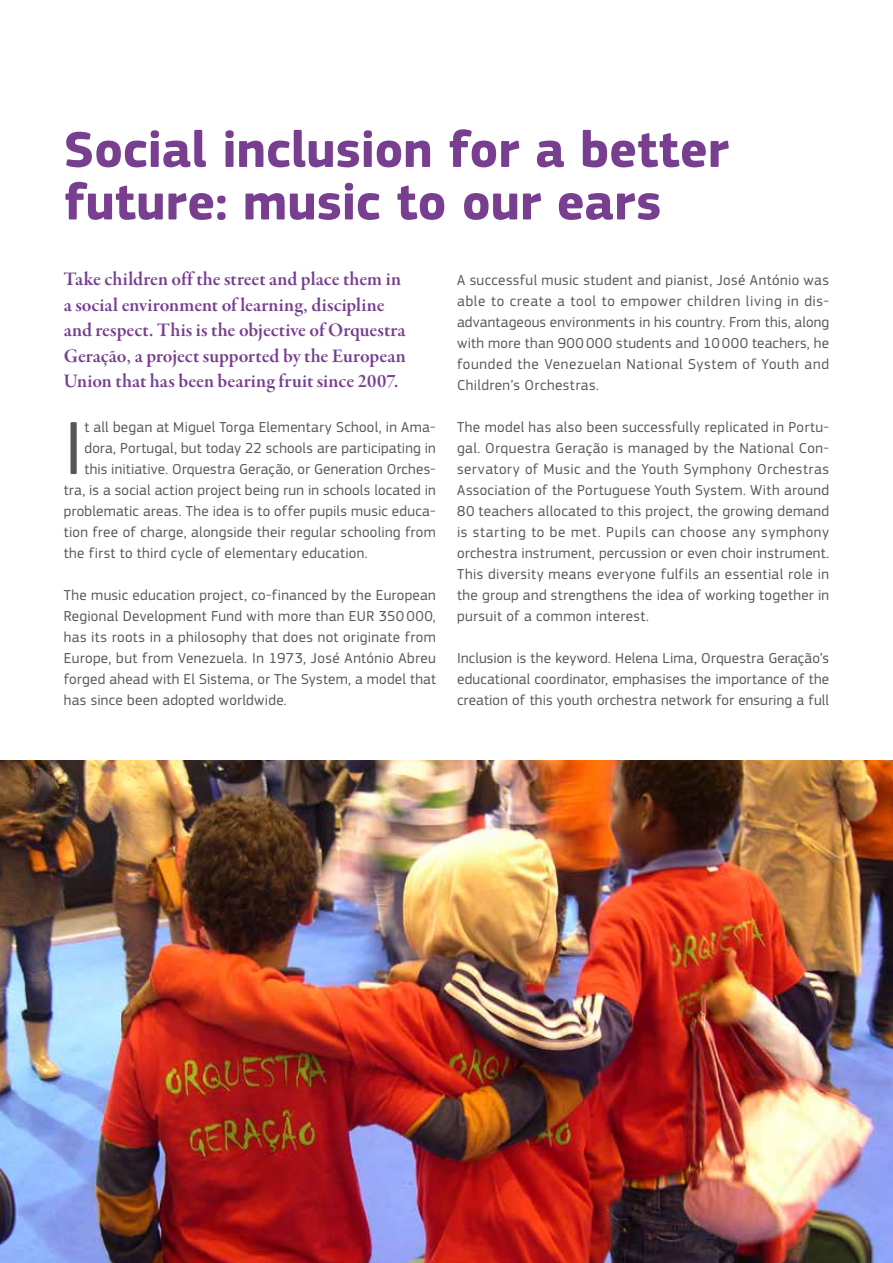
<style>
.page{position:relative;width:893px;height:1263px;background:#fff}
.page>*{position:absolute;margin:0;border:0;box-sizing:border-box;transform-origin:0 0}
.t1{font:78.3px "EC Square Sans Pro";color:#575756}
.t2{font:700 52.5px/52.5px "EC Square Sans Pro";letter-spacing:-.005em;color:#783f91}
.t3{font:19.5px/25.5px "Garamond Premr Pro Smbd Subh";color:#783f91}
.t4{font:15px/21px "EC Square Sans Pro";letter-spacing:.02em;color:#575756;text-align:justify}
</style>
<div class="page">
<img style="left:0;top:760px;width:893px;height:503px">
<h2 class="t2" style="left:64px;top:125px;width:667px">Social inclusion for a better future: music to our ears</h2>
<h3 class="t3" style="left:64px;top:267px;width:343px">Take children off the street and place them in a social environment of learning, discipline and respect. This is the objective of Orquestra Geração, a project supported by the European Union that has been bearing fruit since 2007.</h3>
<h1 class="t1" style="left:64px;top:403px;width:21px">I</h1>
<p class="t4" style="left:84px;top:417px;width:353px">t all began at Miguel Torga Elementary School, in Ama-</p>
<p class="t4" style="left:84px;top:438px;width:353px">dora, Portugal, but today 22 schools are participating in</p>
<p class="t4" style="left:84px;top:459px;width:353px">this initiative. Orquestra Geração, or Generation Orches-</p>
<p class="t4" style="left:64px;top:480px;width:374px">tra, is a social action project being run in schools located in</p>
<p class="t4" style="left:64px;top:501px;width:374px">problematic areas. The idea is to offer pupils music educa-</p>
<p class="t4" style="left:64px;top:522px;width:374px">tion free of charge, alongside their regular schooling from</p>
<p class="t4" style="left:64px;top:543px;width:305px">the first to third cycle of elementary education.</p>
<p class="t4" style="left:64px;top:585px;width:374px">The music education project, co-financed by the European Regional Development Fund with more than EUR 350 000, has its roots in a philosophy that does not originate from Europe, but from Venezuela. In 1973, José António Abreu forged ahead with El Sistema, or The System, a model that has since been adopted worldwide.</p>
<p class="t4" style="left:457px;top:270px;width:374px">A successful music student and pianist, José António was able to create a tool to empower children living in dis&shy;advantageous environments in his country. From this, along with more than 900 000 students and 10000 teachers, he founded the Venezuelan National System of Youth and Children’s Orchestras.</p>
<p class="t4" style="left:457px;top:417px;width:374px">The model has also been successfully replicated in Portu&shy;gal. Orquestra Geração is managed by the National Con&shy;servatory of Music and the Youth Symphony Orchestras Association of the Portuguese Youth System. With around 80 teachers allocated to this project, the growing demand is starting to be met. Pupils can choose any symphony orchestra instrument, percussion or even choir instrument.<br>This diversity means everyone fulfils an essential role in the group and strengthens the idea of working together in pursuit of a common interest.</p>
<p class="t4" style="left:457px;top:648px;width:374px">Inclusion is the keyword. Helena Lima, Orquestra Geração’s educational coordinator, emphasises the importance of the creation of this youth orchestra network for ensuring a full</p>
</div>
